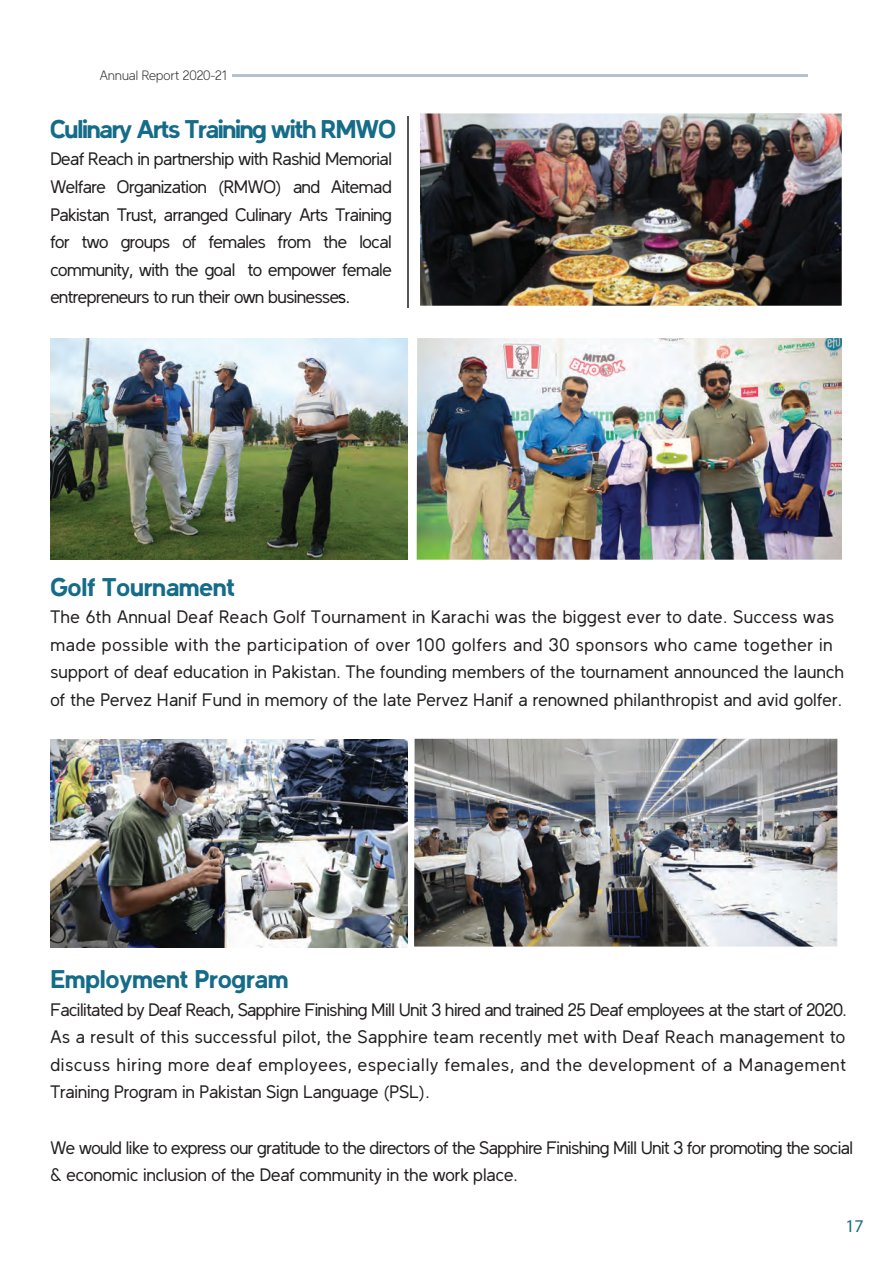
<style>
.page{position:relative;width:893px;height:1263px;background:#fff}
.page>*{position:absolute;margin:0;border:0;box-sizing:border-box;transform-origin:0 0}
.t1{font:700 25.5px "Latinka";color:#156c89}
.t2{font:700 25.5px "Latinka";letter-spacing:-.045em;color:#156c89}
.t3{font:18px/27.6px "Latinka";letter-spacing:.015em;color:#231f20;text-align:justify}
.t4{font:18px/27.6px "Latinka";letter-spacing:-.025em;color:#231f20}
.t5{font:18px "Myriad Pro";color:#1d6b8a}
.t6{font:300 13.5px "Latinka";letter-spacing:.01em;color:#3e3e3f}
.s1{color:#040503}
</style>
<div class="page">
<hr style="left:232px;top:74px;width:576px;height:3px;background:#b4c3cf">
<img style="left:51px;top:338px;width:357px;height:222px">
<img style="left:417px;top:338px;width:425px;height:222px">
<img style="left:51px;top:740px;width:357px;height:208px">
<img style="left:414px;top:739px;width:423px;height:208px">
<img style="left:420px;top:113px;width:422px;height:193px">
<hr style="left:407px;top:117px;width:2px;height:191px;background:#565656">
<p class="t6" style="left:100px;top:70px;width:129px">Annual Report 2020-21</p>
<h1 class="t2" style="left:50px;top:118px;width:347px">Culinary Arts Training with RMWO</h1>
<p class="t3" style="left:50px;top:147px;width:343px">Deaf Reach in partnership with Rashid Memorial Welfare Organization (RMWO) and Aitemad Pakistan Trust, arranged Culinary Arts Training for two groups of females from the local community, with the goal to empower female entrepreneurs to run their own businesse<span class="s1">s.</span></p>
<h1 class="t1" style="left:50px;top:576px;width:186px">Golf Tournament</h1>
<p class="t3" style="left:50px;top:605px;width:795px;text-align:left">The 6th Annual Deaf Reach Golf Tournament in Karachi was the biggest ever to date. Success was made possible with the participation of over 100 golfers and 30 sponsors who came together in support of deaf education in Pakistan. The founding members of the tournament announced the launch of the Pervez Hanif Fund in memory of the late Pervez Hanif a renowned philanthropist and avid golfer.</p>
<h1 class="t1" style="left:50px;top:968px;width:239px">Employment Program</h1>
<p class="t3" style="left:50px;top:997px;width:798px">Facilitated by Deaf Reach, Sapphire Finishing Mill Unit 3 hired and trained 25 Deaf employees at the start of 2020.<br>As a result of this successful pilot, the Sapphire team recently met with Deaf Reach management to discuss hiring more deaf employees, especially females, and the development of a Management Training Program in Pakistan Sign Language (PSL).</p>
<p class="t4" style="left:50px;top:1135px;width:804px">We would like to express our gratitude to the directors of the Sapphire Finishing Mill Unit 3 for promoting the social &amp; economic inclusion of the Deaf community in the work place.</p>
<p class="t5" style="left:845px;top:1220px;width:20px">17</p>
</div>
